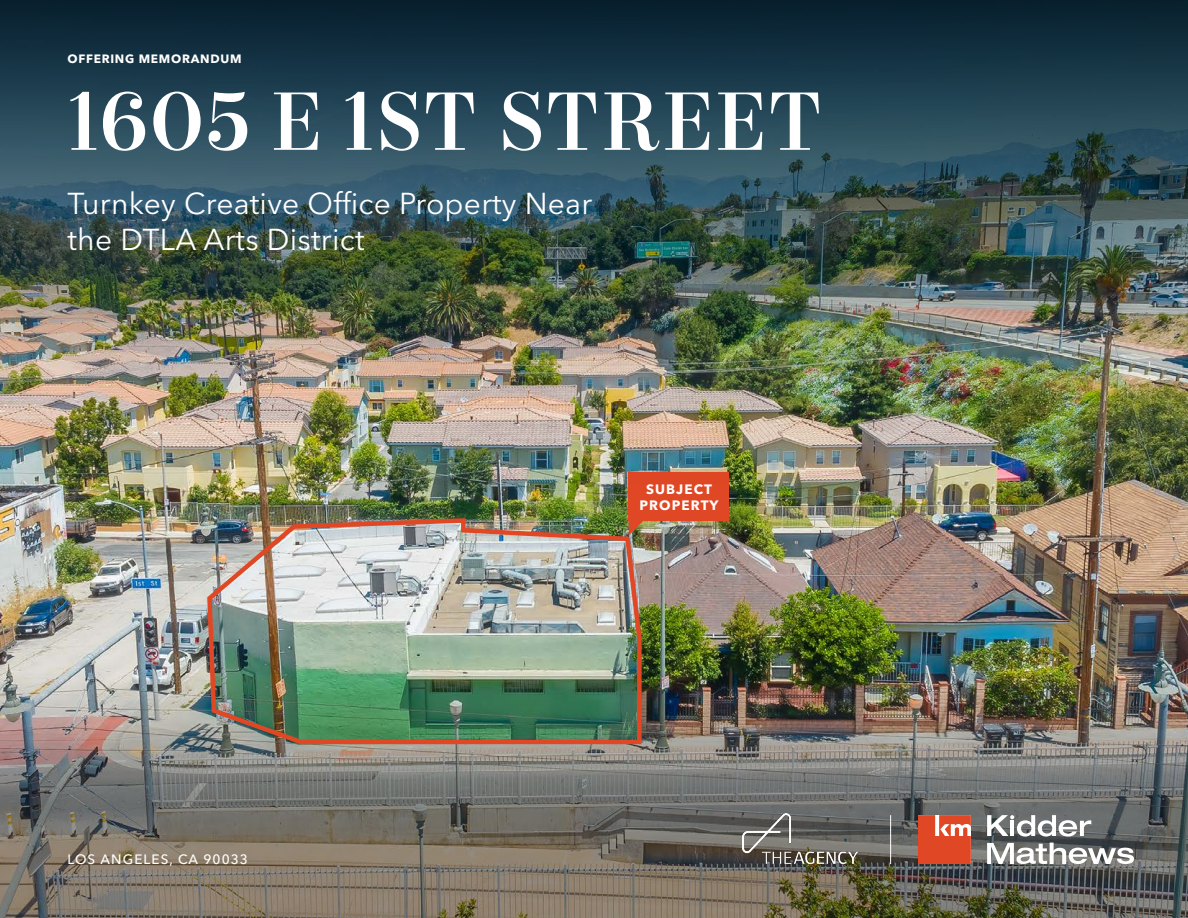
<style>
.page{position:relative;width:1188px;height:918px;background:#fff}
.page>*{position:absolute;margin:0;border:0;box-sizing:border-box;transform-origin:0 0}
.Headline_-_Level_1{font:500 82.5px "Mort Modern 09";letter-spacing:.005em;color:#fff}
.Callout_Text_-_White{font:30px/36px "Avenir Next LT Pro";letter-spacing:.01em;color:#fff}
.Property_Address_-_W{font:500 13.5px "Avenir Next LT Pro";letter-spacing:.08em;color:#fff}
.Subject_Property_Cal{font:700 13.5px/16.5px "Avenir Next LT Pro";letter-spacing:.08em;color:#fff;text-align:center}
.Subhead_-_Level_1{font:700 12px "Avenir Next LT Pro";letter-spacing:.06em;color:#fff}
</style>
<div class="page">
<img style="left:0;top:485px;width:1188px;height:188px">
<div style="left:629px;top:472px;width:100px;height:49px;background:#e04825"></div>
<img style="left:0;top:673px;width:1188px;height:245px">
<img style="left:0;top:0;width:1188px;height:485px">
<img style="left:205px;top:516px;width:439px;height:230px">
<hr style="left:890px;top:815px;width:1px;height:49px;background:#fff">
<img style="left:742px;top:813px;width:116px;height:51px">
<svg style="left:987px;top:843px;width:147px;height:21px"></svg>
<svg style="left:987px;top:815px;width:104px;height:22px"></svg>
<svg style="left:918px;top:815px;width:53px;height:49px;background:#e35d3e"></svg>
<p class="Subhead_-_Level_1" style="left:68px;top:52px;width:175px">OFFERING MEMORANDUM</p>
<p class="Headline_-_Level_1" style="left:68px;top:70px;width:756px">1605 E 1ST STREET</p>
<p class="Callout_Text_-_White" style="left:67px;top:186px;width:526px">Turnkey Creative Office Property Near the DTLA Arts District</p>
<p class="Subject_Property_Cal" style="left:640px;top:480px;width:80px">SUBJECT<br>PROPERTY</p>
<p class="Property_Address_-_W" style="left:68px;top:851px;width:182px">LOS ANGELES, CA 90033</p>
</div>
